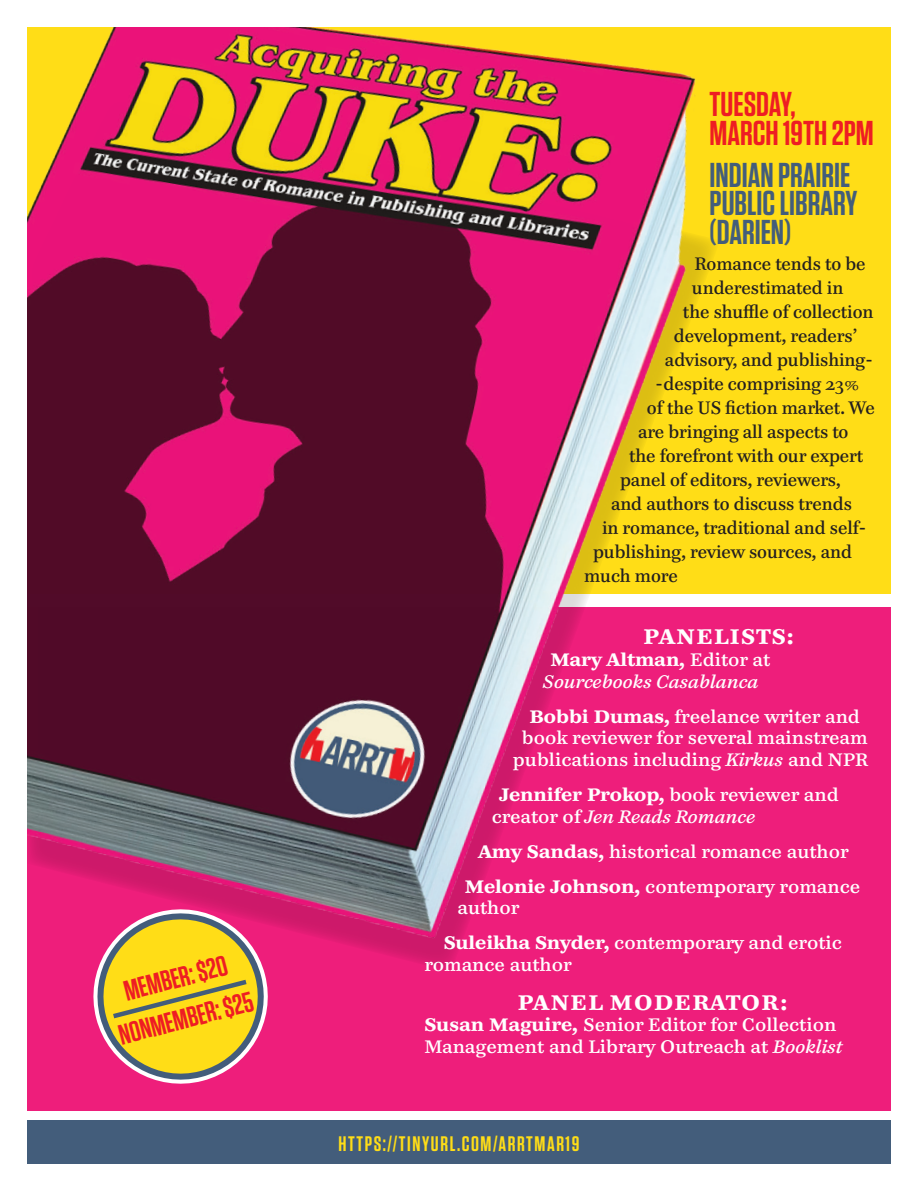
<style>
.page{position:relative;width:918px;height:1188px;background:#fff}
.page>*{position:absolute;margin:0;border:0;box-sizing:border-box;transform-origin:0 0}
.t1{font:600 34.5px/28.5px "Tungsten";color:#435d7b}
.t2{font:600 34.5px/28.5px "Tungsten";color:#ee1d23}
.t3{font:600 28.35px/41.4px "Tungsten";color:#ee1d23;text-align:center}
.t4{font:600 21px "Tungsten";letter-spacing:.075em;color:#ffdd17}
.t5{font:700 21px "Paperback 6";letter-spacing:.07em;color:#fff}
.t6{font:18px/21.6px "Paperback 6";color:#fff}
.t7{font:18px "Paperback 12";color:#231f20}
.t8{font:italic 18px/21.6px "Paperback 6";color:#fff}
.s1{font-weight:700;font-style:normal}
.s2{font-style:normal}
.s3{font-weight:700}
.s4{font-style:italic}
</style>
<div class="page">
<div style="left:27px;top:27px;width:864px;height:591px;background:#ffdd17"></div>
<div style="left:27px;top:607px;width:864px;height:513px;background:#ee1e7b"></div>
<div style="left:27px;top:594px;width:864px;height:13px;background:#fff"></div>
<div style="left:27px;top:1111px;width:864px;height:13px;background:#fff"></div>
<img style="left:27px;top:27px;width:687px;height:940px">
<div style="left:27px;top:1120px;width:864px;height:44px;background:#435d7b"></div>
<svg style="left:88px;top:903px;width:186px;height:181px"></svg>
<h2 class="t3" style="left:104px;top:975px;width:139px;rotate:-14deg">MEMBER: $20<br>NONMEMBER: $25</h2>
<h1 class="t2" style="left:710px;top:91px;width:166px">TUESDAY,<br>MARCH 19TH 2PM</h1>
<h1 class="t1" style="left:710px;top:161px;width:149px">INDIAN PRAIRIE<br>PUBLIC LIBRARY (DARIEN)</h1>
<p class="t7" style="left:695px;top:253px;width:172px">Romance tends to be</p>
<p class="t7" style="left:692px;top:277px;width:153px">underestimated in</p>
<p class="t7" style="left:683px;top:301px;width:192px">the shuffle of collection</p>
<p class="t7" style="left:674px;top:325px;width:185px">development, readers’</p>
<p class="t7" style="left:665px;top:349px;width:209px">advisory, and publishing-</p>
<p class="t7" style="left:656px;top:373px;width:205px">-despite comprising 23%</p>
<p class="t7" style="left:647px;top:397px;width:229px">of the US fiction market. We</p>
<p class="t7" style="left:638px;top:421px;width:212px">are bringing all aspects to</p>
<p class="t7" style="left:629px;top:445px;width:236px">the forefront with our expert</p>
<p class="t7" style="left:620px;top:469px;width:222px">panel of editors, reviewers,</p>
<p class="t7" style="left:611px;top:493px;width:242px">and authors to discuss trends</p>
<p class="t7" style="left:602px;top:517px;width:265px">in romance, traditional and self-</p>
<p class="t7" style="left:593px;top:541px;width:260px">publishing, review sources, and</p>
<p class="t7" style="left:584px;top:565px;width:95px">much more</p>
<p class="t5" style="left:643px;top:623px;width:152px">PANELISTS:</p>
<p class="t8" style="left:543px;top:649px;width:229px;text-indent:8px"><span class="s1">Mary Altman,</span> <span class="s2">Editor at<br></span>Sourcebooks Casablanca</p>
<p class="t6" style="left:513px;top:705px;width:357px;text-align:center"><span class="s3">Bobbi Dumas,</span> freelance writer and book reviewer for several mainstream publications including <span class="s4">Kirkus</span> and NPR</p>
<p class="t6" style="left:492px;top:784px;width:348px;text-indent:8px"><span class="s3">Jennifer Prokop,</span> book reviewer and creator of <span class="s4">Jen Reads Romance</span></p>
<p class="t6" style="left:465px;top:834px;width:397px;line-height:35.1px;text-align:center"><span class="s3">Amy Sandas,</span> historical romance author<br><span class="s3">Melonie Johnson,</span> contemporary romance</p>
<p class="t6" style="left:444px;top:890px;width:400px;line-height:35.1px;text-indent:14px">author<br><span class="s3">Suleikha Snyder,</span> contemporary and erotic</p>
<p class="t6" style="left:424px;top:954px;width:149px">romance author</p>
<p class="t5" style="left:518px;top:988px;width:272px">PANEL MODERATOR:</p>
<p class="t6" style="left:424px;top:1014px;width:420px"><span class="s3">Susan Maguire,</span> Senior Editor for Collection<br>Management and Library Outreach at <span class="s4">Booklist</span></p>
<p class="t4" style="left:339px;top:1132px;width:242px">HTTPS://TINYURL.COM/ARRTMAR19</p>
</div>
